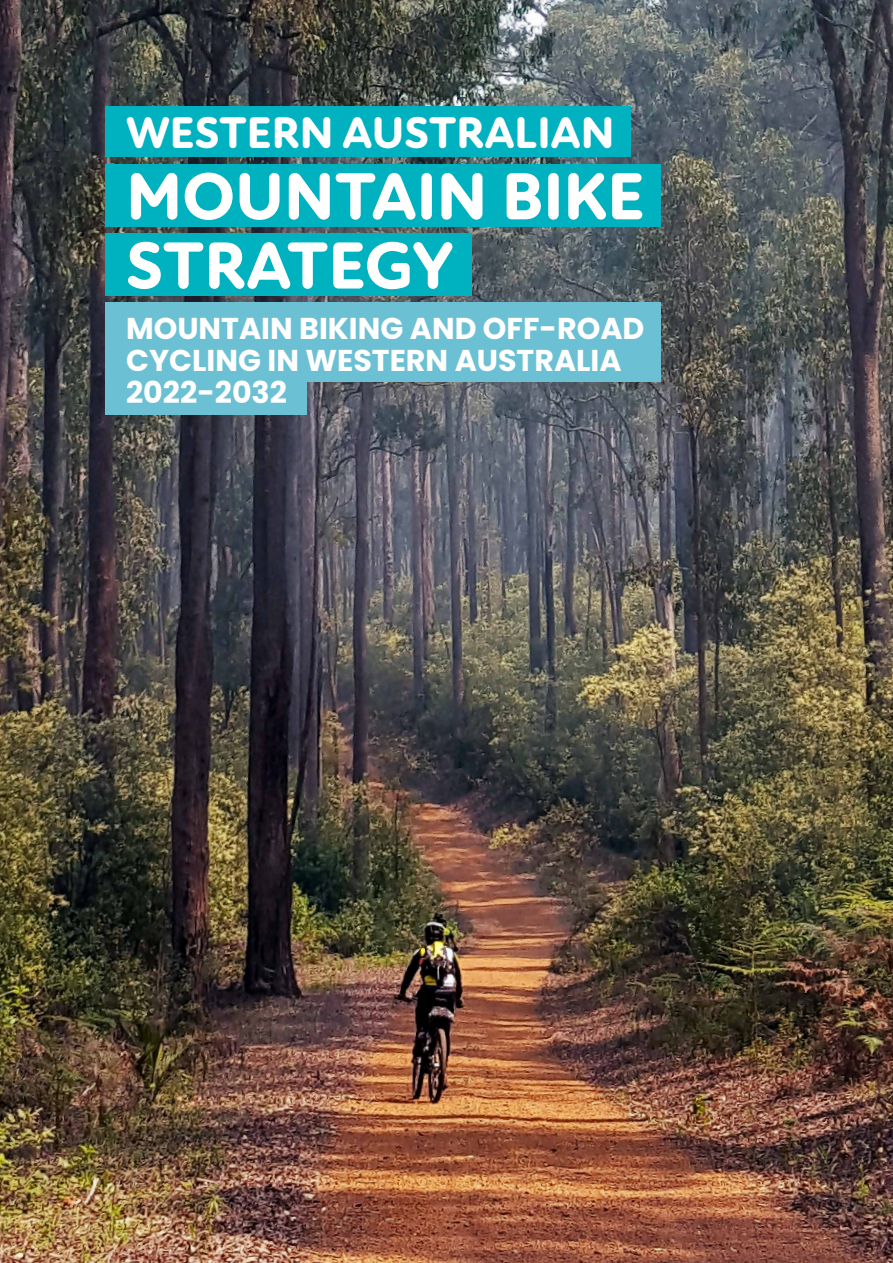
<style>
.page{position:relative;width:893px;height:1263px;background:#fff}
.page>*{position:absolute;margin:0;border:0;box-sizing:border-box;transform-origin:0 0}
.t1{font:800 67.8px/69.2px "Atten Round New";color:#fff}
.t2{font:800 45.15px "Atten Round New";color:#fff}
.t3{font:700 30.15px/32px "Poppins";color:#fff}
</style>
<div class="page">
<img style="left:0;top:0;width:893px;height:1263px">
<div style="left:105px;top:233px;width:367px;height:62px;background:#00b1c0"></div>
<div style="left:105px;top:164px;width:556px;height:62px;background:#00b1c0"></div>
<div style="left:105px;top:106px;width:526px;height:51px;background:#00b1c0"></div>
<div style="left:105px;top:303px;width:556px;height:79px;background:#6bc1d3"></div>
<div style="left:105px;top:372px;width:202px;height:43px;background:#6bc1d3"></div>
<h2 class="t2" style="left:126px;top:106px;width:490px">WESTERN AUSTRALIAN</h2>
<h1 class="t1" style="left:126px;top:164px;width:520px">MOUNTAIN BIKE<br>STRATEGY</h1>
<p class="t3" style="left:126px;top:313px;width:520px">MOUNTAIN BIKING AND OFF-ROAD<br>CYCLING IN WESTERN AUSTRALIA<br>2022-2032</p>
</div>
